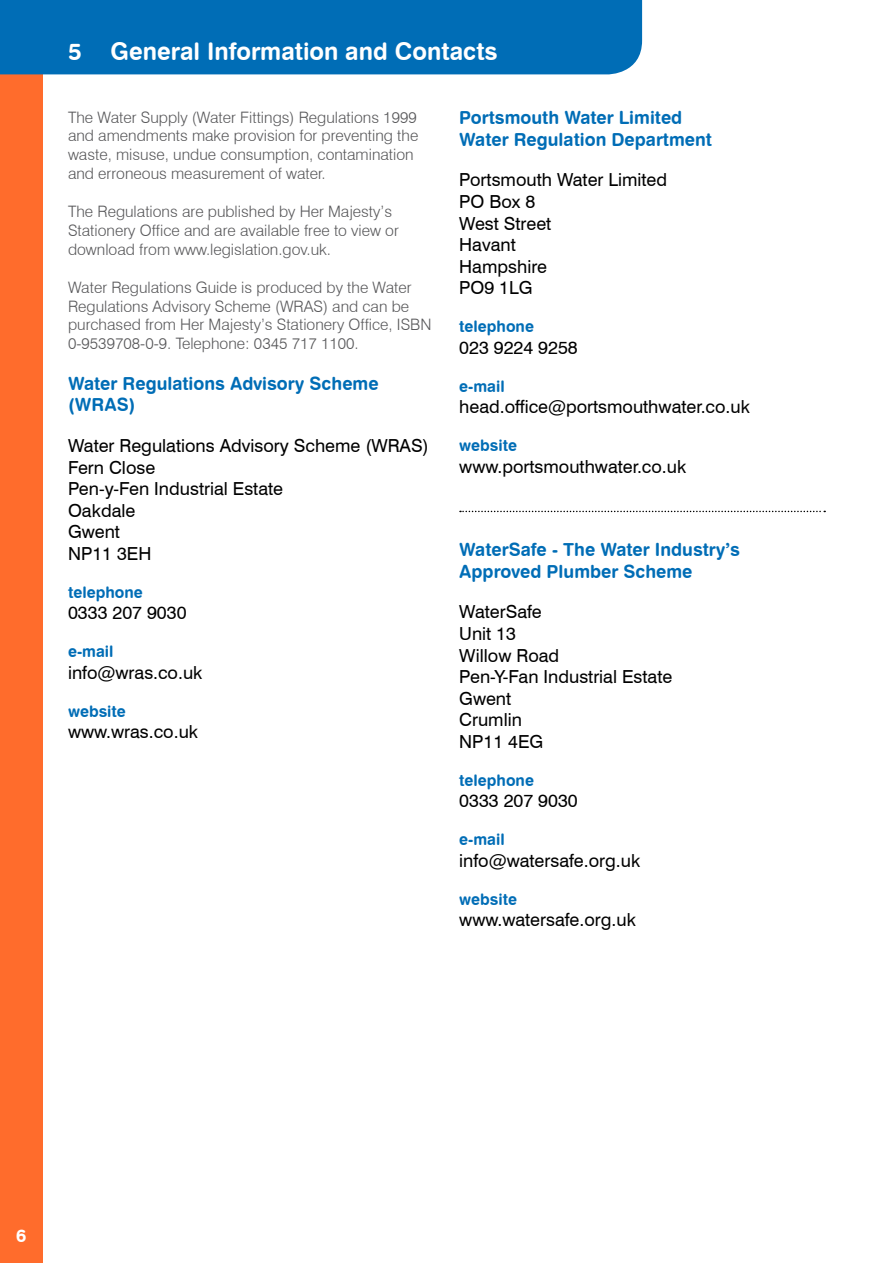
<style>
.page{position:relative;width:893px;height:1263px;background:#fff}
.page>*{position:absolute;margin:0;border:0;box-sizing:border-box;transform-origin:0 0}
.t1{font:24px "Swiss 721 BT Bold Rounded";color:#fff}
.t2{font:18px/21.6px "Swiss 721 BT";color:#000}
.t3{font:18px/21.6px "Swiss 721 BT Bold Rounded";color:#006db6}
.t4{font:18px "Swiss 721 BT Bold Rounded";color:#fff}
.t5{font:300 15.75px/18.9px "Swiss 721 BT";color:#58585a}
.t6{font:15.75px "Swiss 721 BT Bold Rounded";color:#006db6}
</style>
<div class="page">
<svg style="left:460px;top:511px;width:365px;height:1px"></svg>
<div style="left:0;top:0;width:43px;height:1263px;background:#ff6c2c"></div>
<div style="left:0;top:0;width:642px;height:74px;background:#006db6"></div>
<h1 class="t1" style="left:68px;top:36px;width:431px">5 General Information and Contacts</h1>
<p class="t5" style="left:68px;top:107px;width:352px">The Water Supply (Water Fittings) Regulations 1999 and amendments make provision for preventing the waste, misuse, undue consumption, contamination and erroneous measurement of water.</p>
<p class="t5" style="left:68px;top:202px;width:332px">The Regulations are published by Her Majesty’s<br>Stationery Office and are available free to view or download from www.legislation.gov.uk.</p>
<p class="t5" style="left:68px;top:277px;width:365px">Water Regulations Guide is produced by the Water Regulations Advisory Scheme (WRAS) and can be purchased from Her Majesty’s Stationery Office, ISBN 0-9539708-0-9. Telephone: 0345 717 1100.</p>
<p class="t3" style="left:68px;top:372px;width:312px">Water Regulations Advisory Scheme (WRAS)</p>
<p class="t2" style="left:68px;top:435px;width:362px">Water Regulations Advisory Scheme (WRAS)<br>Fern Close<br>Pen-y-Fen Industrial Estate<br>Oakdale<br>Gwent<br>NP11 3EH</p>
<p class="t6" style="left:68px;top:582px;width:76px">telephone</p>
<p class="t2" style="left:68px;top:602px;width:120px">0333 207 9030</p>
<p class="t6" style="left:68px;top:642px;width:47px">e-mail</p>
<p class="t2" style="left:68px;top:661px;width:136px">info@wras.co.uk</p>
<p class="t6" style="left:68px;top:701px;width:59px">website</p>
<p class="t2" style="left:68px;top:721px;width:132px">www.wras.co.uk</p>
<p class="t3" style="left:459px;top:107px;width:254px">Portsmouth Water Limited<br>Water Regulation Department</p>
<p class="t2" style="left:459px;top:169px;width:209px">Portsmouth Water Limited<br>PO Box 8<br>West Street<br>Havant<br>Hampshire<br>PO9 1LG</p>
<p class="t6" style="left:459px;top:317px;width:76px">telephone</p>
<p class="t2" style="left:459px;top:336px;width:120px">023 9224 9258</p>
<p class="t6" style="left:459px;top:376px;width:47px">e-mail</p>
<p class="t2" style="left:459px;top:396px;width:292px">head.office@portsmouthwater.co.uk</p>
<p class="t6" style="left:459px;top:435px;width:59px">website</p>
<p class="t2" style="left:459px;top:455px;width:229px">www.portsmouthwater.co.uk</p>
<p class="t3" style="left:459px;top:539px;width:282px">WaterSafe - The Water Industry’s<br>Approved Plumber Scheme</p>
<p class="t2" style="left:459px;top:601px;width:214px">WaterSafe<br>Unit 13<br>Willow Road<br>Pen-Y-Fan Industrial Estate<br>Gwent<br>Crumlin<br>NP11 4EG</p>
<p class="t6" style="left:459px;top:770px;width:76px">telephone</p>
<p class="t2" style="left:459px;top:790px;width:120px">0333 207 9030</p>
<p class="t6" style="left:459px;top:830px;width:47px">e-mail</p>
<p class="t2" style="left:459px;top:849px;width:183px">info@watersafe.org.uk</p>
<p class="t6" style="left:459px;top:889px;width:59px">website</p>
<p class="t2" style="left:459px;top:909px;width:178px">www.watersafe.org.uk</p>
<p class="t4" style="left:16px;top:1224px;width:12px">6</p>
</div>
